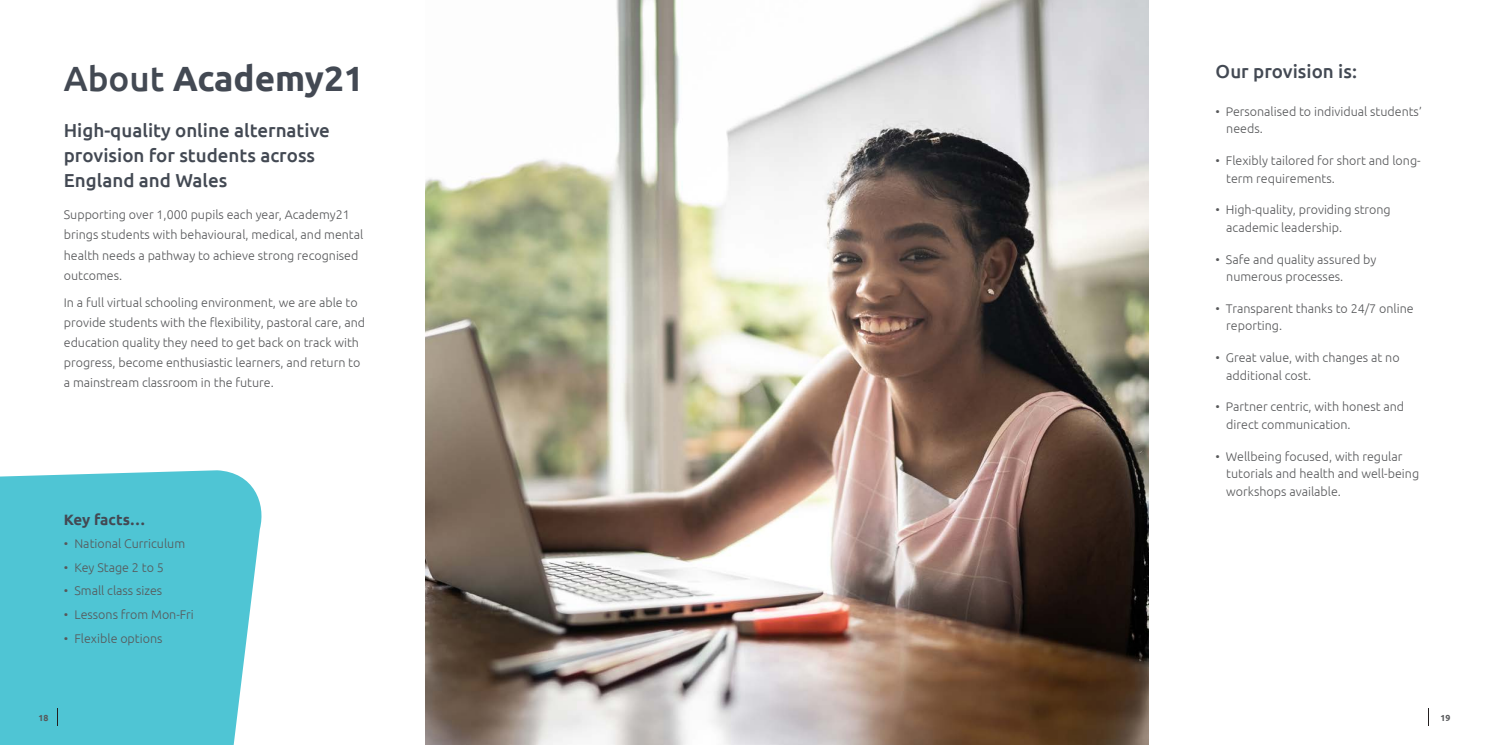
<style>
.page{position:relative;width:1489px;height:745px;background:#fff}
.page>*{position:absolute;margin:0;border:0;box-sizing:border-box;transform-origin:0 0}
.Main_Headings{font:700 35px "Ubuntu";color:#434953}
.t1{font:500 18.75px/25px "Ubuntu";color:#434953}
.t2{font:700 15px "Ubuntu";color:#434953}
.Bullets{font:300 12.5px/17.5px "Ubuntu";color:#57585a}
.t3{font:700 8.75px "Ubuntu";color:#57585a}
.s1{font-weight:500}
</style>
<div class="page">
<img style="left:425px;top:0;width:723px;height:744px">
<div style="left:0;top:470px;width:262px;height:274px;background:#4fc5d4"></div>
<svg style="left:57px;top:707px;width:1px;height:18px"></svg>
<svg style="left:1428px;top:708px;width:1px;height:17px"></svg>
<p class="Main_Headings" style="left:64px;top:57px;width:301px"><span class="s1">About</span> Academy21</p>
<h2 class="t1" style="left:64px;top:117px;width:268px">High-quality online alternative provision for students across<br>England and Wales</h2>
<p class="Bullets" style="left:64px;top:204px;width:301px;line-height:20px">Supporting over 1,000 pupils each year, Academy21 brings students with behavioural, medical, and mental health needs a pathway to achieve strong recognised outcomes.</p>
<p class="Bullets" style="left:64px;top:292px;width:303px;line-height:20px">In a full virtual schooling environment, we are able to provide students with the flexibility, pastoral care, and education quality they need to get back on track with progress, become enthusiastic learners, and return to a mainstream classroom in the future.</p>
<h3 class="t2" style="left:64px;top:510px;width:83px">Key facts…</h3>
<p class="Bullets" style="left:64px;top:534px;width:123px">• National Curriculum</p>
<p class="Bullets" style="left:64px;top:558px;width:102px">• Key Stage 2 to 5</p>
<p class="Bullets" style="left:64px;top:581px;width:100px">• Small class sizes</p>
<p class="Bullets" style="left:64px;top:605px;width:131px">• Lessons from Mon-Fri</p>
<p class="Bullets" style="left:64px;top:628px;width:100px">• Flexible options</p>
<h2 class="t1" style="left:1215px;top:58px;width:143px">Our provision is:</h2>
<p class="Bullets" style="left:1226px;top:102px;width:197px;text-indent:-11px">• Personalised to individual students’ needs.</p>
<p class="Bullets" style="left:1226px;top:151px;width:196px;text-indent:-11px">• Flexibly tailored for short and long&shy;term requirements.</p>
<p class="Bullets" style="left:1226px;top:201px;width:166px;text-indent:-11px">• High-quality, providing strong academic leadership.</p>
<p class="Bullets" style="left:1226px;top:250px;width:151px;text-indent:-11px">• Safe and quality assured by numerous processes.</p>
<p class="Bullets" style="left:1226px;top:299px;width:189px;text-indent:-11px">• Transparent thanks to 24/7 online reporting.</p>
<p class="Bullets" style="left:1226px;top:348px;width:175px;text-indent:-11px">• Great value, with changes at no additional cost.</p>
<p class="Bullets" style="left:1226px;top:397px;width:179px;text-indent:-11px">• Partner centric, with honest and direct communication.</p>
<p class="Bullets" style="left:1226px;top:447px;width:194px;text-indent:-11px">• Wellbeing focused, with regular tutorials and health and well-being workshops available.</p>
<p class="t3" style="left:39px;top:712px;width:11px">18</p>
<p class="t3" style="left:1440px;top:712px;width:11px">19</p>
</div>
